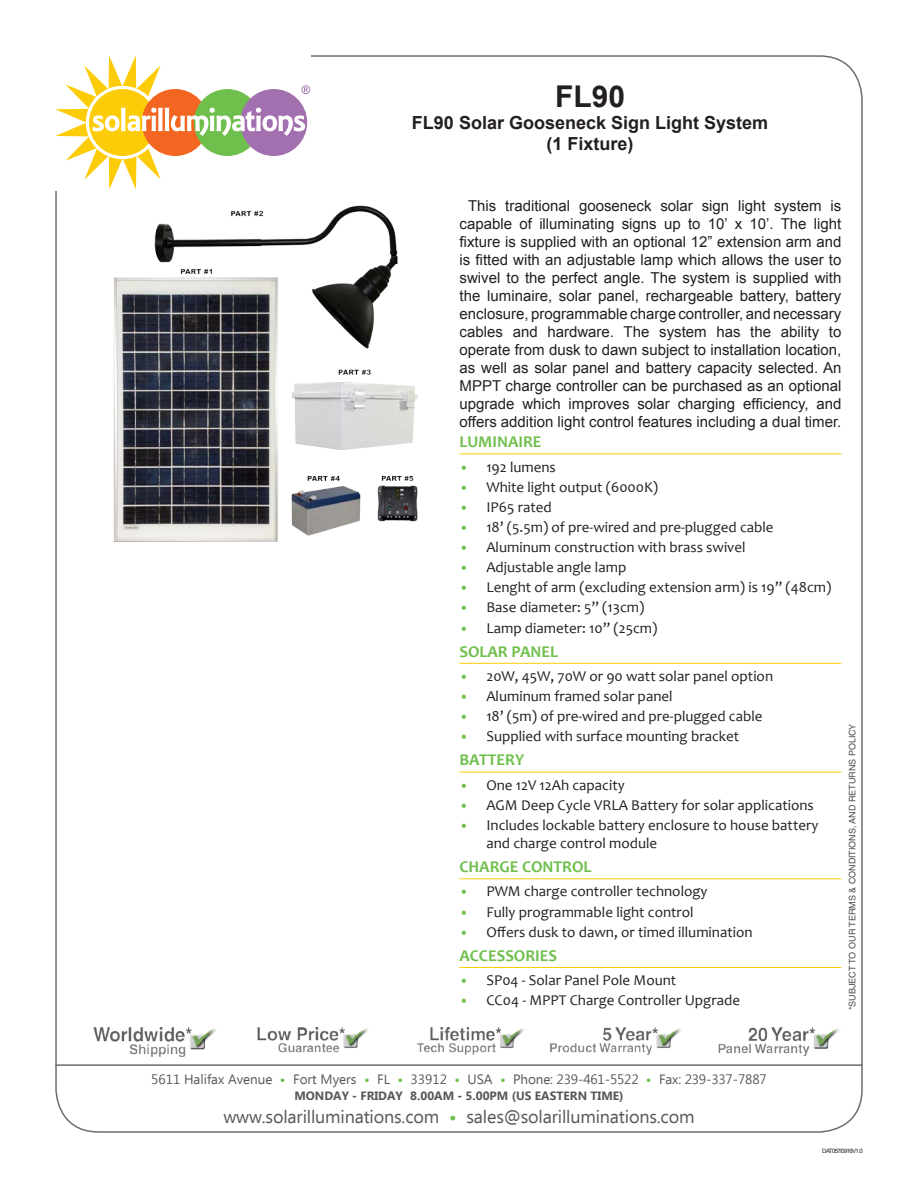
<style>
.page{position:relative;width:918px;height:1188px;background:#fff}
.page>*{position:absolute;margin:0;border:0;box-sizing:border-box;transform-origin:0 0}
.Product_Name{font:700 30px "Arial";color:#231f20}
.t1{font:18px "Ebrima";letter-spacing:-.01em;color:#57585a}
.SubTitle{font:700 18px "Arial";color:#231f20}
.Title_Division{font:700 16.5px "Candara";color:#6fbf4d}
.t2{font:15px/18px "Candara";color:#231f20}
.Generic_Text{font:15px/18px "Arial";color:#231f20;text-align:center}
.t3{font:13.5px "Ebrima";color:#57585a}
.t4{font:700 12px "Ebrima";color:#57585a}
.t5{font:9px "Helvetica LT Std";color:#4b4c4d}
.Generic_Text-2{font:6px "Arial";letter-spacing:-.1em;color:#231f20}
.s1{font-weight:700;font-size:13.5px;color:#6fbf4d}
.s2{font-weight:700;color:#6fbf4d}
</style>
<div class="page">
<hr style="left:55px;top:1064px;width:808px;height:2px;background:#6c6d70">
<svg style="left:55px;top:55px;width:255px;height:135px"></svg>
<img style="left:417px;top:1028px;width:107px;height:27px">
<img style="left:257px;top:1028px;width:111px;height:25px">
<img style="left:718px;top:1028px;width:121px;height:28px">
<img style="left:550px;top:1028px;width:131px;height:27px">
<img style="left:93px;top:1028px;width:123px;height:28px">
<hr style="left:459px;top:453px;width:382px;height:1px;background:#fecd08">
<hr style="left:459px;top:663px;width:382px;height:1px;background:#fecd08">
<hr style="left:459px;top:772px;width:382px;height:1px;background:#fecd08">
<hr style="left:459px;top:878px;width:382px;height:1px;background:#fecd08">
<hr style="left:459px;top:967px;width:382px;height:1px;background:#fecd08">
<img style="left:113px;top:205px;width:305px;height:336px">
<p class="Product_Name" style="left:555px;top:76px;width:72px">FL90</p>
<p class="SubTitle" style="left:412px;top:110px;width:358px">FL90 Solar Gooseneck Sign Light System</p>
<p class="SubTitle" style="left:547px;top:132px;width:89px">(1 Fixture)</p>
<p class="Generic_Text" style="left:460px;top:197px;width:383px">This traditional gooseneck solar sign light system is capable of illuminating signs up to 10’ x 10’. The light fixture is supplied with an optional 12” extension arm and is fitted with an adjustable lamp which allows the user to swivel to the perfect angle. The system is supplied with the luminaire, solar panel, rechargeable battery, battery enclosure, programmable charge controller, and necessary cables and hardware. The system has the ability to operate from dusk to dawn subject to installation location, as well as solar panel and battery capacity selected. An MPPT charge controller can be purchased as an optional upgrade which improves solar charging efficiency, and offers addition light control features including a dual timer.</p>
<p class="Title_Division" style="left:459px;top:431px;width:84px">LUMINAIRE</p>
<p class="t2" style="left:459px;top:457px;width:98px"><span class="s1">•</span> 192 lumens</p>
<p class="t2" style="left:459px;top:478px;width:200px"><span class="s1">•</span> White light output (6000K)</p>
<p class="t2" style="left:459px;top:498px;width:94px"><span class="s1">•</span> IP65 rated</p>
<p class="t2" style="left:459px;top:518px;width:316px"><span class="s1">•</span> 18’ (5.5m) of pre-wired and pre-plugged cable</p>
<p class="t2" style="left:459px;top:538px;width:288px"><span class="s1">•</span> Aluminum construction with brass swivel</p>
<p class="t2" style="left:459px;top:558px;width:168px"><span class="s1">•</span> Adjustable angle lamp</p>
<p class="t2" style="left:459px;top:578px;width:374px"><span class="s1">•</span> Lenght of arm (excluding extension arm) is 19” (48cm)</p>
<p class="t2" style="left:459px;top:598px;width:187px"><span class="s1">•</span> Base diameter: 5” (13cm)</p>
<p class="t2" style="left:459px;top:618px;width:200px"><span class="s1">•</span> Lamp diameter: 10” (25cm)</p>
<p class="Title_Division" style="left:459px;top:641px;width:100px">SOLAR PANEL</p>
<p class="t2" style="left:459px;top:667px;width:315px"><span class="s1">•</span> 20W, 45W, 70W or 90 watt solar panel option</p>
<p class="t2" style="left:459px;top:687px;width:215px"><span class="s1">•</span> Aluminum framed solar panel</p>
<p class="t2" style="left:459px;top:707px;width:305px"><span class="s1">•</span> 18’ (5m) of pre-wired and pre-plugged cable</p>
<p class="t2" style="left:459px;top:727px;width:281px"><span class="s1">•</span> Supplied with surface mounting bracket</p>
<p class="Title_Division" style="left:459px;top:750px;width:66px">BATTERY</p>
<p class="t2" style="left:459px;top:776px;width:167px"><span class="s1">•</span> One 12V 12Ah capacity</p>
<p class="t2" style="left:459px;top:796px;width:356px"><span class="s1">•</span> AGM Deep Cycle VRLA Battery for solar applications</p>
<p class="t2" style="left:486px;top:816px;width:334px;text-indent:-27px"><span class="s1">•</span> Includes lockable battery enclosure to house battery and charge control module</p>
<p class="Title_Division" style="left:459px;top:856px;width:134px">CHARGE CONTROL</p>
<p class="t2" style="left:459px;top:882px;width:250px"><span class="s1">•</span> PWM charge controller technology</p>
<p class="t2" style="left:459px;top:903px;width:236px"><span class="s1">•</span> Fully programmable light control</p>
<p class="t2" style="left:459px;top:923px;width:295px"><span class="s1">•</span> Offers dusk to dawn, or timed illumination</p>
<p class="Title_Division" style="left:459px;top:945px;width:99px">ACCESSORIES</p>
<p class="t2" style="left:459px;top:971px;width:218px"><span class="s1">•</span> SP04 - Solar Panel Pole Mount</p>
<p class="t2" style="left:459px;top:991px;width:282px"><span class="s1">•</span> CC04 - MPPT Charge Controller Upgrade</p>
<p class="t5" style="left:847px;top:1010px;width:288px;rotate:-90deg">*SUBJECT TO OUR TERMS &amp; CONDITIONS, AND RETURNS POLICY</p>
<p class="t3" style="left:151px;top:1069px;width:617px">5611 Halifax Avenue <span class="s2">•</span> Fort Myers <span class="s2">•</span> FL <span class="s2">•</span> 33912 <span class="s2">•</span> USA <span class="s2">•</span> Phone: 239-461-5522 <span class="s2">•</span> Fax: 239-337-7887</p>
<p class="t4" style="left:294px;top:1087px;width:331px">MONDAY - FRIDAY 8.00AM - 5.00PM (US EASTERN TIME)</p>
<p class="t1" style="left:223px;top:1103px;width:473px">www.solarilluminations.com <span class="s2">•</span> sales@solarilluminations.com</p>
<p class="Generic_Text-2" style="left:822px;top:1147px;width:42px">DAT057/0916V1.0</p>
</div>
